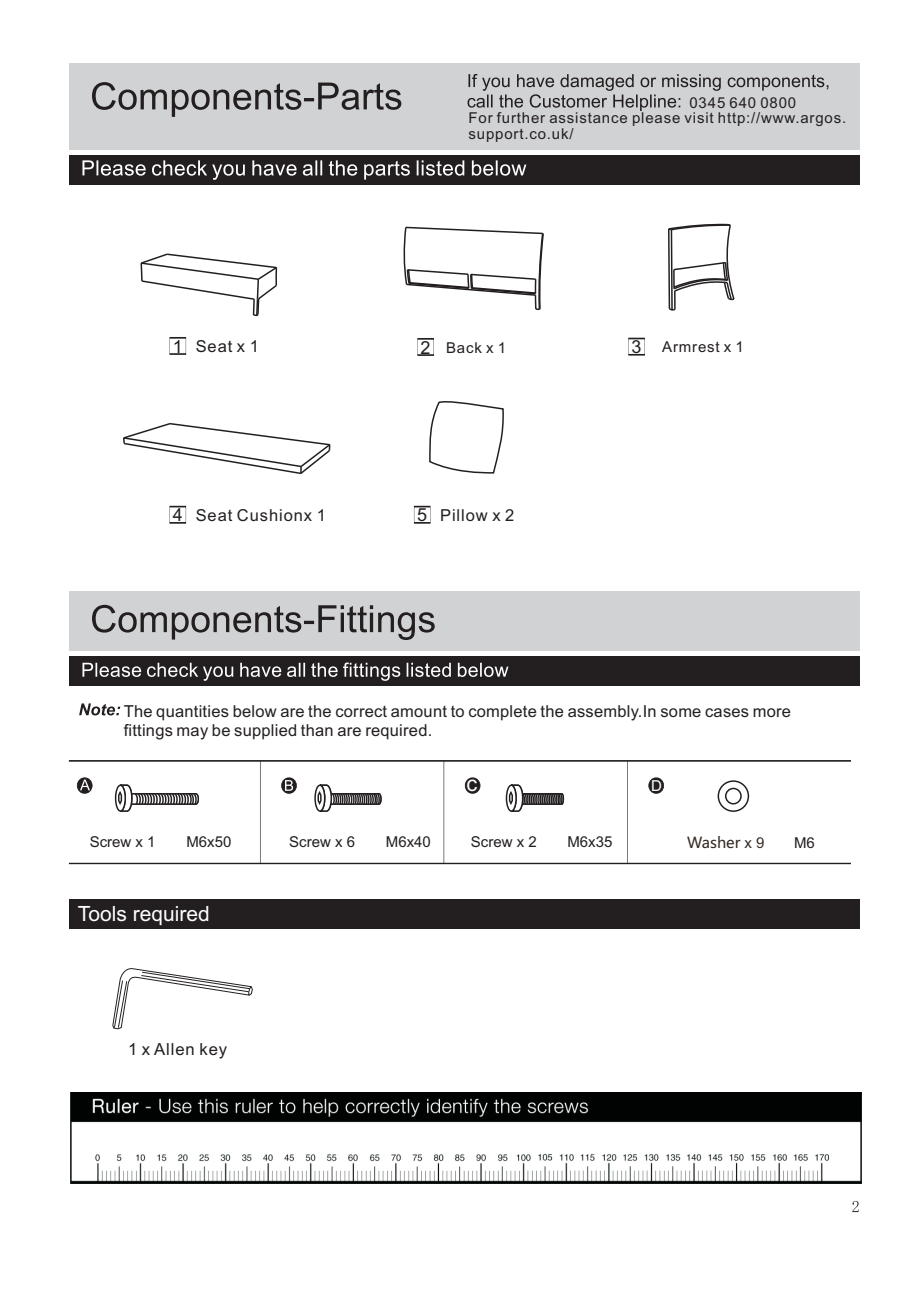
<style>
.page{position:relative;width:920px;height:1290px;background:#fff}
.page>*{position:absolute;margin:0;border:0;box-sizing:border-box;transform-origin:0 0}
.t1{font:21.6px "Arial";color:#fff}
.t2{font:21px "Arial";color:#fff}
.t3{font:18px "Arial";color:#231f20}
.t4{font:16.65px "Arial";letter-spacing:.055em;color:#231f20}
.t5{font:16.5px/18.5px "Arial";letter-spacing:.015em;color:#231f20}
.t6{font:16.5px "Arial";letter-spacing:.055em;color:#231f20}
.t7{font:15px/15.1px "Arial";letter-spacing:.055em;color:#231f20}
.t8{font:15px "Microsoft Ya Hei";color:#342b25}
.t9{font:15px "Arial";color:#fff}
.s1{font-size:18px}
.s2{font-family:"Arial"}
</style>
<div class="page">
<div style="left:69px;top:63px;width:791px;height:87px;background:#d1d2d4"></div>
<svg style="left:92px;top:82px;width:309px;height:35px"></svg>
<div style="left:69px;top:155px;width:791px;height:30px;background:#231f20"></div>
<svg style="left:852px;top:1201px;width:7px;height:11px"></svg>
<div style="left:69px;top:591px;width:791px;height:60px;background:#d1d2d4"></div>
<svg style="left:92px;top:605px;width:343px;height:35px"></svg>
<svg style="left:467px;top:74px;width:361px;height:37px"></svg>
<div style="left:69px;top:656px;width:791px;height:30px;background:#231f20"></div>
<svg style="left:79px;top:703px;width:41px;height:12px"></svg>
<hr style="left:260px;top:761px;width:1px;height:102px;background:#231f20">
<hr style="left:444px;top:761px;width:1px;height:102px;background:#231f20">
<hr style="left:627px;top:761px;width:1px;height:102px;background:#231f20">
<hr style="left:69px;top:760px;width:782px;height:1px;background:#231f20">
<hr style="left:69px;top:863px;width:782px;height:1px;background:#231f20">
<div style="left:281px;top:778px;width:15px;height:15px;background:#231f20;border-radius:50%"></div>
<div style="left:465px;top:778px;width:15px;height:15px;background:#231f20;border-radius:50%"></div>
<div style="left:649px;top:778px;width:15px;height:15px;background:#231f20;border-radius:50%"></div>
<div style="left:281px;top:778px;width:16px;height:15px;border:1px solid #231f20;border-radius:50%"></div>
<div style="left:465px;top:778px;width:15px;height:15px;border:1px solid #231f20;border-radius:50%"></div>
<div style="left:648px;top:778px;width:16px;height:15px;border:1px solid #231f20;border-radius:50%"></div>
<svg style="left:77px;top:778px;width:15px;height:15px"></svg>
<div style="left:77px;top:778px;width:15px;height:15px;border:1px solid #231f20;border-radius:50%"></div>
<svg style="left:80px;top:779px;width:10px;height:11px"></svg>
<svg style="left:82px;top:662px;width:426px;height:19px"></svg>
<svg style="left:82px;top:160px;width:444px;height:20px"></svg>
<div style="left:169px;top:337px;width:17px;height:17px;border:1px solid #231f20"></div>
<div style="left:417px;top:338px;width:17px;height:17px;border:1px solid #231f20"></div>
<div style="left:628px;top:338px;width:17px;height:17px;border:1px solid #231f20"></div>
<img style="left:70px;top:1092px;width:792px;height:92px">
<div style="left:69px;top:899px;width:791px;height:30px;background:#231f20"></div>
<svg style="left:114px;top:784px;width:85px;height:28px"></svg>
<svg style="left:717px;top:780px;width:33px;height:32px"></svg>
<svg style="left:112px;top:968px;width:141px;height:61px"></svg>
<div style="left:169px;top:506px;width:17px;height:17px;border:1px solid #231f20"></div>
<svg style="left:404px;top:226px;width:140px;height:85px"></svg>
<svg style="left:668px;top:223px;width:67px;height:88px"></svg>
<svg style="left:140px;top:253px;width:138px;height:64px"></svg>
<svg style="left:123px;top:423px;width:208px;height:52px"></svg>
<svg style="left:429px;top:401px;width:75px;height:73px"></svg>
<div style="left:414px;top:506px;width:17px;height:17px;border:1px solid #231f20"></div>
<svg style="left:285px;top:780px;width:97px;height:32px"></svg>
<svg style="left:505px;top:784px;width:60px;height:28px"></svg>
<p class="t7" style="left:469px;top:96px;width:379px;text-indent:221px">0345 640 0800<br>For further assistance please visit http://www.argos.</p>
<p class="t7" style="left:469px;top:128px;width:107px">support.co.uk/</p>
<p class="t3" style="left:173px;top:339px;width:12px">1</p>
<p class="t3" style="left:421px;top:340px;width:12px">2</p>
<p class="t3" style="left:631px;top:340px;width:12px">3</p>
<p class="t5" style="left:196px;top:339px;width:65px">Seat x 1</p>
<p class="t7" style="left:446px;top:342px;width:62px">Back x 1</p>
<p class="t7" style="left:662px;top:340px;width:83px">Armrest x 1</p>
<p class="t6" style="left:173px;top:509px;width:155px"><span class="s1">4</span> Seat Cushionx 1</p>
<p class="t5" style="left:417px;top:507px;width:99px"><span class="s1">5</span> Pillow x 2</p>
<p class="t5" style="left:124px;top:704px;width:669px">The quantities below are the correct amount to complete the assembly.In some cases more fittings may be supplied than are required.</p>
<h1 class="t1" style="left:467px;top:775px;width:12px">с</h1>
<p class="t9" style="left:651px;top:780px;width:12px">D</p>
<p class="t7" style="left:90px;top:836px;width:67px">Screw x 1</p>
<p class="t7" style="left:186px;top:836px;width:47px">M6x50</p>
<p class="t8" style="left:687px;top:836px;width:79px">Washer <span class="s2">x 9</span></p>
<p class="t7" style="left:289px;top:836px;width:67px">Screw x 6</p>
<p class="t7" style="left:386px;top:836px;width:47px">M6x40</p>
<p class="t7" style="left:471px;top:836px;width:67px">Screw x 2</p>
<p class="t7" style="left:567px;top:836px;width:47px">M6x35</p>
<p class="t2" style="left:78px;top:906px;width:133px">Tools required</p>
<p class="t7" style="left:794px;top:837px;width:22px">M6</p>
<p class="t4" style="left:128px;top:1042px;width:101px">1 x Allen key</p>
</div>
